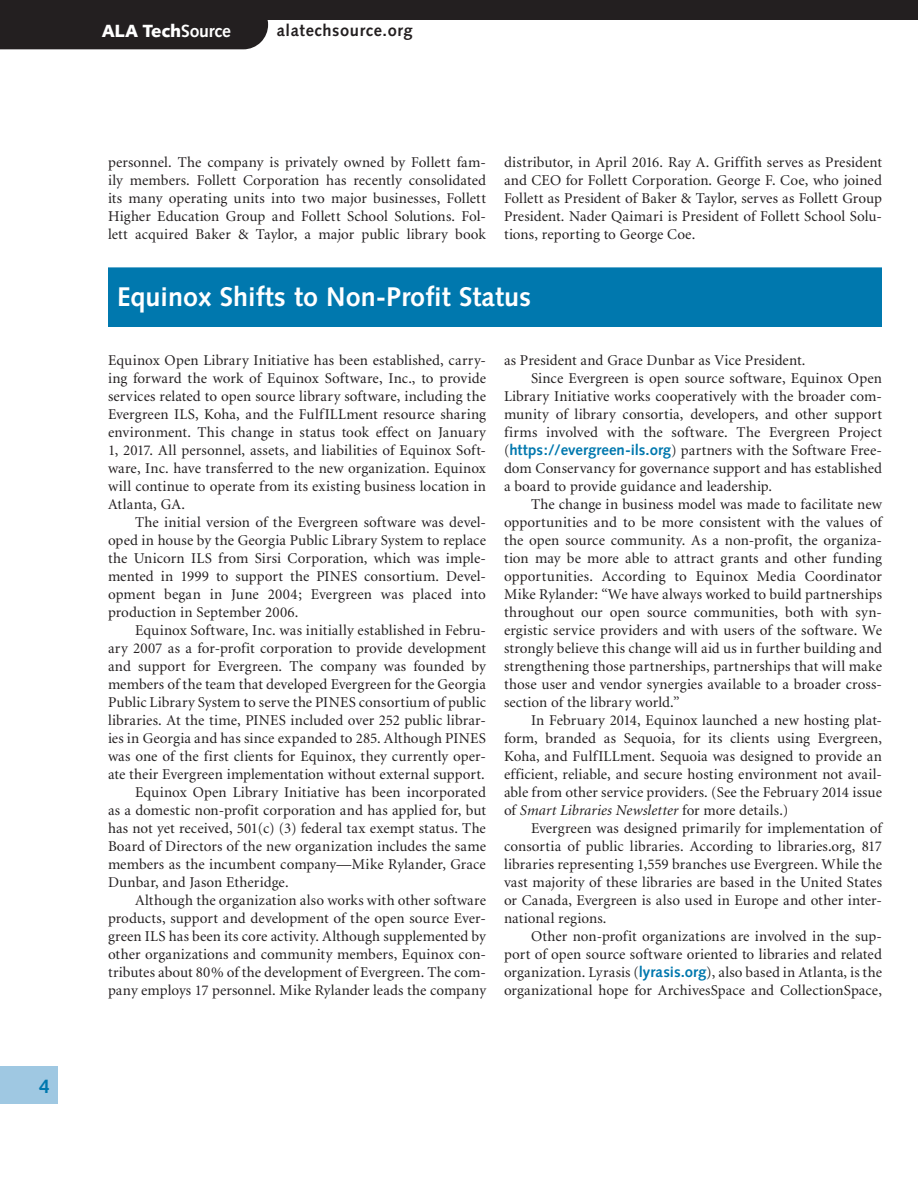
<style>
.page{position:relative;width:918px;height:1188px;background:#fff}
.page>*{position:absolute;margin:0;border:0;box-sizing:border-box;transform-origin:0 0}
.t1{font:700 27px "Syntax";color:#fff}
.t2{font:700 19.5px "Syntax";color:#0078ae}
.t3{font:900 17.7px "Syntax";letter-spacing:-.015em;color:#fff}
.t4{font:700 16.5px "Syntax";letter-spacing:.035em;color:#231f20}
.t5{font:15px/18px "Minion";letter-spacing:.005em;color:#231f20;text-align:justify}
.t6{font:italic 15px "Minion";letter-spacing:.01em;color:#231f20}
.s1{font-weight:700}
.s2{font-family:"Syntax";font-weight:700;color:#0078ae}
.s3{font-style:normal}
</style>
<div class="page">
<div style="left:0;top:0;width:918px;height:20px;background:#231f20"></div>
<div style="left:0;top:20px;width:268px;height:29px;background:#231f20"></div>
<div style="left:0;top:1066px;width:58px;height:38px;background:#9fc8e2"></div>
<div style="left:108px;top:267px;width:774px;height:60px;background:#0078ae"></div>
<h2 class="t2" style="left:39px;top:1075px;width:12px">4</h2>
<p class="t3" style="left:102px;top:20px;width:131px">ALA Tech<span class="s1">Source</span></p>
<p class="t4" style="left:277px;top:21px;width:137px">alatechsource.org</p>
<p class="t5" style="left:108px;top:153px;width:380px">personnel. The company is privately owned by Follett fam&shy;ily members. Follett Corporation has recently consolidated its many operating units into two major businesses, Follett Higher Education Group and Follett School Solutions. Fol&shy;lett acquired Baker &amp; Taylor, a major public library book</p>
<p class="t5" style="left:504px;top:153px;width:380px">distributor, in April 2016. Ray A. Griffith serves as President and CEO for Follett Corporation. George F. Coe, who joined Follett as President of Baker &amp; Taylor, serves as Follett Group President. Nader Qaimari is President of Follett School Solu&shy;tions, reporting to George Coe.</p>
<h1 class="t1" style="left:117px;top:281px;width:416px">Equinox Shifts to Non-Profit Status</h1>
<p class="t5" style="left:108px;top:351px;width:380px">Equinox Open Library Initiative has been established, carry&shy;ing forward the work of Equinox Software, Inc., to provide services related to open source library software, including the Evergreen ILS, Koha, and the FulfILLment resource sharing environment. This change in status took effect on January 1, 2017. All personnel, assets, and liabilities of Equinox Soft&shy;ware, Inc. have transferred to the new organization. Equinox will continue to operate from its existing business location in Atlanta, GA.</p>
<p class="t5" style="left:108px;top:513px;width:380px;text-indent:27px">The initial version of the Evergreen software was devel&shy;oped in house by the Georgia Public Library System to replace the Unicorn ILS from Sirsi Corporation, which was imple&shy;mented in 1999 to support the PINES consortium. Devel&shy;opment began in June 2004; Evergreen was placed into production in September 2006.</p>
<p class="t5" style="left:135px;top:621px;width:352px">Equinox Software, Inc. was initially established in Febru-</p>
<p class="t5" style="left:108px;top:639px;width:380px">ary 2007 as a for-profit corporation to provide development</p>
<p class="t5" style="left:108px;top:657px;width:380px">and support for Evergreen. The company was founded by</p>
<p class="t5" style="left:108px;top:675px;width:379px">members of the team that developed Evergreen for the Georgia</p>
<p class="t5" style="left:108px;top:693px;width:379px">Public Library System to serve the PINES consortium of public</p>
<p class="t5" style="left:108px;top:711px;width:379px">libraries. At the time, PINES included over 252 public librar-</p>
<p class="t5" style="left:108px;top:729px;width:379px">ies in Georgia and has since expanded to 285. Although PINES</p>
<p class="t5" style="left:108px;top:747px;width:379px">was one of the first clients for Equinox, they currently oper-</p>
<p class="t5" style="left:108px;top:765px;width:378px">ate their Evergreen implementation without external support.</p>
<p class="t5" style="left:135px;top:783px;width:353px">Equinox Open Library Initiative has been incorporated</p>
<p class="t5" style="left:108px;top:801px;width:380px">as a domestic non-profit corporation and has applied for, but</p>
<p class="t5" style="left:108px;top:819px;width:379px">has not yet received, 501(c) (3) federal tax exempt status. The</p>
<p class="t5" style="left:108px;top:837px;width:380px">Board of Directors of the new organization includes the same</p>
<p class="t5" style="left:108px;top:855px;width:379px">members as the incumbent company—Mike Rylander, Grace</p>
<p class="t5" style="left:108px;top:873px;width:182px">Dunbar, and Jason Etheridge.</p>
<p class="t5" style="left:135px;top:891px;width:352px">Although the organization also works with other software</p>
<p class="t5" style="left:108px;top:909px;width:379px">products, support and development of the open source Ever-</p>
<p class="t5" style="left:108px;top:927px;width:380px">green ILS has been its core activity. Although supplemented by</p>
<p class="t5" style="left:108px;top:945px;width:379px">other organizations and community members, Equinox con-</p>
<p class="t5" style="left:108px;top:963px;width:379px">tributes about 80% of the development of Evergreen. The com-</p>
<p class="t5" style="left:108px;top:981px;width:380px">pany employs 17 personnel. Mike Rylander leads the company</p>
<p class="t5" style="left:504px;top:351px;width:303px">as President and Grace Dunbar as Vice President.</p>
<p class="t5" style="left:531px;top:369px;width:352px">Since Evergreen is open source software, Equinox Open</p>
<p class="t5" style="left:504px;top:387px;width:379px">Library Initiative works cooperatively with the broader com-</p>
<p class="t5" style="left:504px;top:405px;width:379px">munity of library consortia, developers, and other support</p>
<p class="t5" style="left:504px;top:423px;width:380px">firms involved with the software. The Evergreen Project</p>
<p class="t5" style="left:504px;top:441px;width:379px">(<span class="s2">https://evergreen-ils.org</span>) partners with the Software Free-</p>
<p class="t5" style="left:504px;top:459px;width:380px">dom Conservancy for governance support and has established</p>
<p class="t5" style="left:504px;top:477px;width:270px">a board to provide guidance and leadership.</p>
<p class="t5" style="left:531px;top:495px;width:353px">The change in business model was made to facilitate new</p>
<p class="t5" style="left:504px;top:513px;width:380px">opportunities and to be more consistent with the values of</p>
<p class="t5" style="left:504px;top:531px;width:379px">the open source community. As a non-profit, the organiza-</p>
<p class="t5" style="left:504px;top:549px;width:380px">tion may be more able to attract grants and other funding</p>
<p class="t5" style="left:504px;top:567px;width:379px">opportunities. According to Equinox Media Coordinator</p>
<p class="t5" style="left:504px;top:585px;width:380px">Mike Rylander: “We have always worked to build partnerships</p>
<p class="t5" style="left:504px;top:603px;width:379px">throughout our open source communities, both with syn-</p>
<p class="t5" style="left:504px;top:621px;width:379px">ergistic service providers and with users of the software. We</p>
<p class="t5" style="left:504px;top:639px;width:380px">strongly believe this change will aid us in further building and</p>
<p class="t5" style="left:504px;top:657px;width:379px">strengthening those partnerships, partnerships that will make</p>
<p class="t5" style="left:504px;top:675px;width:380px">those user and vendor synergies available to a broader cross-</p>
<p class="t5" style="left:504px;top:693px;width:177px">section of the library world.”</p>
<p class="t5" style="left:531px;top:711px;width:352px">In February 2014, Equinox launched a new hosting plat-</p>
<p class="t5" style="left:504px;top:729px;width:380px">form, branded as Sequoia, for its clients using Evergreen,</p>
<p class="t5" style="left:504px;top:747px;width:380px">Koha, and FulfILLment. Sequoia was designed to provide an</p>
<p class="t5" style="left:504px;top:765px;width:379px">efficient, reliable, and secure hosting environment not avail-</p>
<p class="t5" style="left:504px;top:783px;width:379px">able from other service providers. (See the February 2014 issue</p>
<p class="t6" style="left:504px;top:802px;width:286px"><span class="s3">of</span> Smart Libraries Newsletter <span class="s3">for more details.)</span></p>
<p class="t5" style="left:531px;top:819px;width:352px">Evergreen was designed primarily for implementation of</p>
<p class="t5" style="left:504px;top:837px;width:380px">consortia of public libraries. According to libraries.org, 817</p>
<p class="t5" style="left:504px;top:855px;width:380px">libraries representing 1,559 branches use Evergreen. While the</p>
<p class="t5" style="left:504px;top:873px;width:380px">vast majority of these libraries are based in the United States</p>
<p class="t5" style="left:504px;top:891px;width:379px">or Canada, Evergreen is also used in Europe and other inter-</p>
<p class="t5" style="left:504px;top:909px;width:104px">national regions.</p>
<p class="t5" style="left:531px;top:927px;width:352px">Other non-profit organizations are involved in the sup-</p>
<p class="t5" style="left:504px;top:945px;width:379px">port of open source software oriented to libraries and related</p>
<p class="t5" style="left:504px;top:963px;width:379px">organization. Lyrasis (<span class="s2">lyrasis.org</span>), also based in Atlanta, is the</p>
<p class="t5" style="left:504px;top:981px;width:379px">organizational hope for ArchivesSpace and CollectionSpace,</p>
</div>
